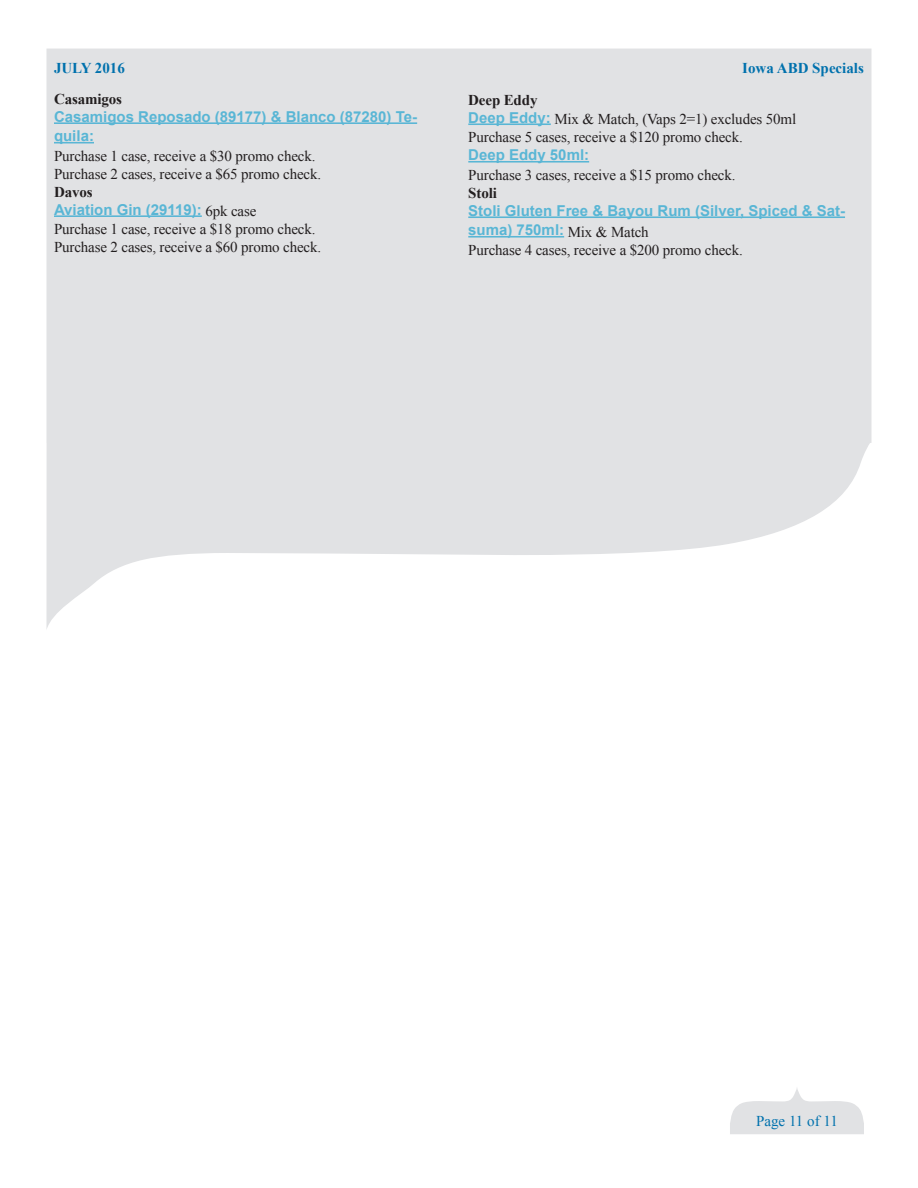
<style>
.page{position:relative;width:918px;height:1188px;background:#fff}
.page>*{position:absolute;margin:0;border:0;box-sizing:border-box;transform-origin:0 0}
.t1{font:15px "Times New Roman";letter-spacing:-.01em;color:#231f20}
.t2{font:700 15px/19.5px "Arial";color:#59b6d5}
.t3{font:700 15px "Times New Roman";letter-spacing:-.01em;color:#231f20}
.t4{font:700 15px "Times New Roman";color:#0071ad}
.t5{font:15px "Times New Roman";color:#0071ad}
.s1{font-family:"Times New Roman";font-weight:400;color:#231f20}
.s2{font-family:"Arial";font-weight:700;color:#59b6d5}
</style>
<div class="page">
<svg style="left:46px;top:49px;width:825px;height:580px;background:#e5e5e7"></svg>
<svg style="left:730px;top:1088px;width:134px;height:46px"></svg>
<hr style="left:54px;top:122px;width:363px;height:2px;background:#59b6d5">
<hr style="left:54px;top:142px;width:40px;height:1px;background:#59b6d5">
<hr style="left:54px;top:215px;width:148px;height:2px;background:#59b6d5">
<hr style="left:468px;top:123px;width:83px;height:2px;background:#59b6d5">
<hr style="left:468px;top:161px;width:121px;height:2px;background:#59b6d5">
<hr style="left:468px;top:216px;width:377px;height:2px;background:#59b6d5">
<hr style="left:468px;top:236px;width:96px;height:2px;background:#59b6d5">
<p class="t4" style="left:54px;top:57px;width:72px">JULY 2016</p>
<p class="t4" style="left:742px;top:57px;width:123px">Iowa ABD Specials</p>
<p class="t3" style="left:54px;top:88px;width:69px">Casamigos</p>
<p class="t2" style="left:54px;top:107px;width:365px">Casamigos Reposado (89177) &amp; Blanco (87280) Te&shy;quila:</p>
<p class="t1" style="left:54px;top:145px;width:263px">Purchase 1 case, receive a $30 promo check.</p>
<p class="t1" style="left:54px;top:163px;width:269px">Purchase 2 cases, receive a $65 promo check.</p>
<p class="t3" style="left:54px;top:181px;width:40px">Davos</p>
<p class="t2" style="left:54px;top:200px;width:204px">Aviation Gin (29119): <span class="s1">6pk case</span></p>
<p class="t1" style="left:54px;top:219px;width:263px">Purchase 1 case, receive a $18 promo check.</p>
<p class="t1" style="left:54px;top:237px;width:269px">Purchase 2 cases, receive a $60 promo check.</p>
<p class="t3" style="left:468px;top:89px;width:71px">Deep Eddy</p>
<p class="t1" style="left:468px;top:109px;width:329px"><span class="s2">Deep Eddy:</span> Mix &amp; Match, (Vaps 2=1) excludes 50ml</p>
<p class="t1" style="left:468px;top:127px;width:276px">Purchase 5 cases, receive a $120 promo check.</p>
<p class="t2" style="left:468px;top:146px;width:122px">Deep Eddy 50ml:</p>
<p class="t1" style="left:468px;top:165px;width:269px">Purchase 3 cases, receive a $15 promo check.</p>
<p class="t3" style="left:468px;top:182px;width:30px">Stoli</p>
<p class="t2" style="left:468px;top:201px;width:378px">Stoli Gluten Free &amp; Bayou Rum (Silver, Spiced &amp; Sat&shy;suma) 750ml: <span class="s1">Mix &amp; Match</span></p>
<p class="t1" style="left:468px;top:240px;width:276px">Purchase 4 cases, receive a $200 promo check.</p>
<p class="t5" style="left:756px;top:1110px;width:83px">Page 11 of 11</p>
</div>
